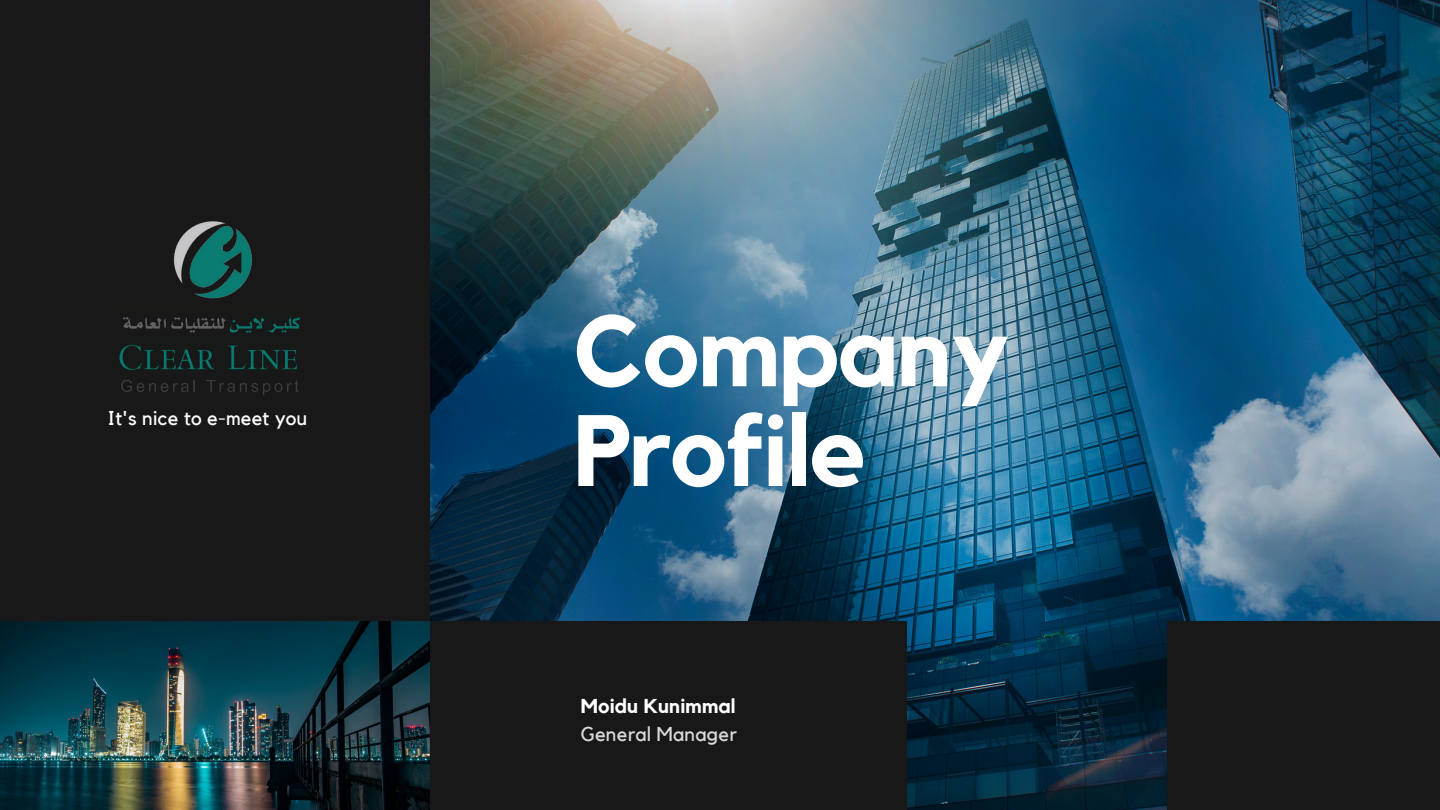
<style>
.page{position:relative;width:1440px;height:810px;background:#181818}
.page>*{position:absolute;margin:0;border:0;box-sizing:border-box;transform-origin:0 0}
.t1{font:700 100px/99.8px "Kollektif";letter-spacing:-.01em;color:#fff}
.t2{font:20px "Kollektif";letter-spacing:.01em;color:#fff}
.t3{font:20px "Kollektif";letter-spacing:.01em;color:#d9d9d9}
.t4{font:700 20px "Kollektif";letter-spacing:.01em;color:#fff}
</style>
<div class="page">
<img style="left:430px;top:0;width:1010px;height:810px">
<img style="left:0;top:621px;width:430px;height:189px">
<div style="left:430px;top:621px;width:476px;height:189px;background:#181818"></div>
<div style="left:1168px;top:621px;width:272px;height:189px;background:#181818"></div>
<img style="left:173px;top:221px;width:79px;height:78px">
<img style="left:119px;top:317px;width:181px;height:78px">
<p class="t2" style="left:108px;top:408px;width:201px">It's nice to e-meet you</p>
<h1 class="t1" style="left:574px;top:305px;width:437px">Company<br>Profile</h1>
<p class="t4" style="left:581px;top:697px;width:156px">Moidu Kunimmal</p>
<p class="t3" style="left:581px;top:725px;width:158px">General Manager</p>
</div>
